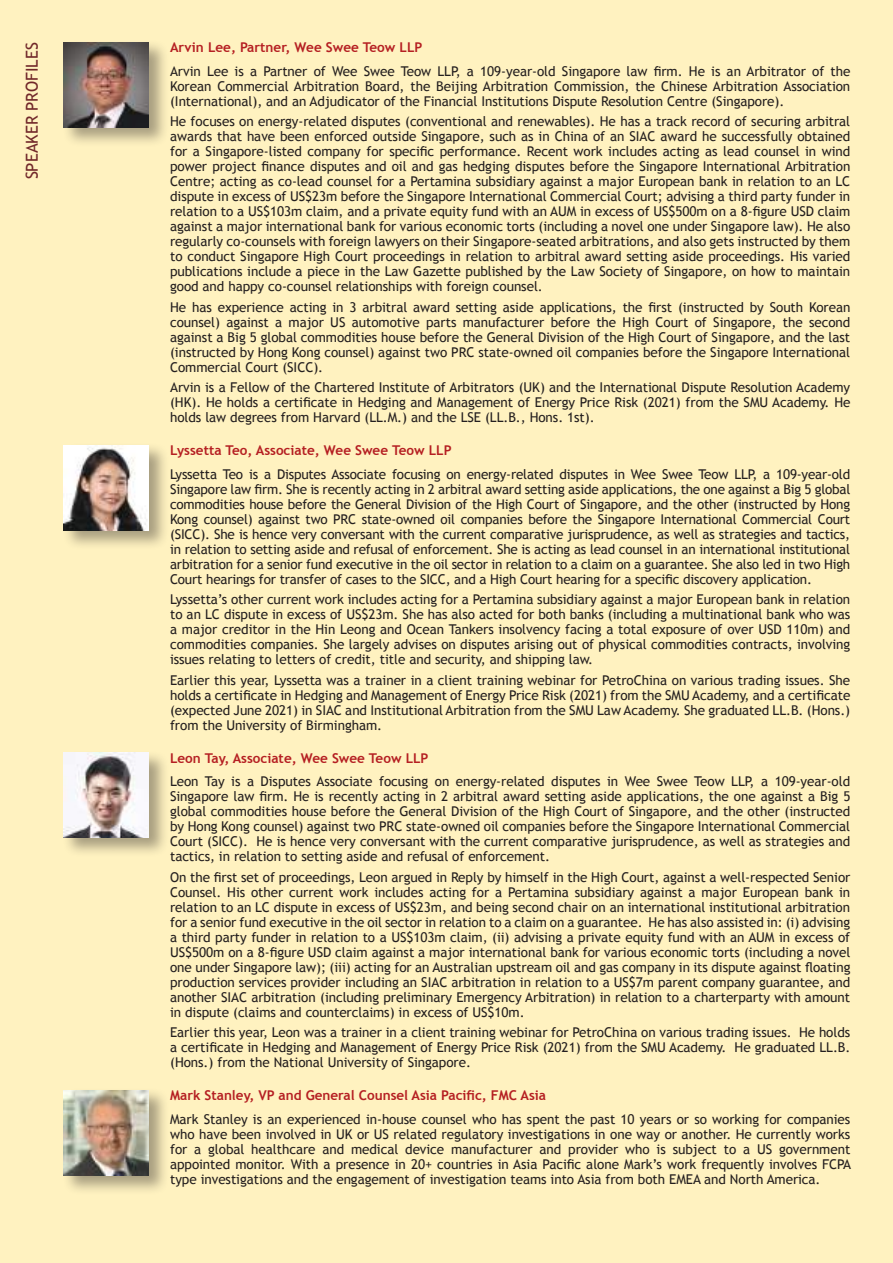
<style>
.page{position:relative;width:893px;height:1263px;background:#fff2c0}
.page>*{position:absolute;margin:0;border:0;box-sizing:border-box;transform-origin:0 0}
.t1{font:16.5px "Trebuchet MS";color:#71282a}
.t2{font:13.5px/15px "Trebuchet MS";letter-spacing:-.005em;color:#241f1f;text-align:justify}
.t3{font:700 13.5px "Trebuchet MS";color:#b51f22}
</style>
<div class="page">
<div style="left:62px;top:39px;width:107px;height:108px;background:#241f1f;opacity:.4"></div>
<img style="left:64px;top:43px;width:85px;height:85px">
<div style="left:62px;top:442px;width:107px;height:108px;background:#241f1f;opacity:.4"></div>
<img style="left:64px;top:445px;width:85px;height:85px">
<div style="left:62px;top:750px;width:107px;height:107px;background:#241f1f;opacity:.4"></div>
<img style="left:64px;top:753px;width:85px;height:85px">
<div style="left:62px;top:1087px;width:107px;height:108px;background:#241f1f;opacity:.4"></div>
<img style="left:64px;top:1090px;width:85px;height:85px">
<p class="t1" style="left:22px;top:179px;width:138px;rotate:-90deg">SPEAKER PROFILES</p>
<p class="t3" style="left:170px;top:39px;width:254px">Arvin Lee, Partner, Wee Swee Teow LLP</p>
<p class="t2" style="left:170px;top:64px;width:682px">Arvin Lee is a Partner of Wee Swee Teow LLP, a 109-year-old Singapore law firm. He is an Arbitrator of the Korean Commercial Arbitration Board, the Beijing Arbitration Commission, the Chinese Arbitration Association (International), and an Adjudicator of the Financial Institutions Dispute Resolution Centre (Singapore).</p>
<p class="t2" style="left:170px;top:114px;width:682px">He focuses on energy-related disputes (conventional and renewables). He has a track record of securing arbitral awards that have been enforced outside Singapore, such as in China of an SIAC award he successfully obtained for a Singapore-listed company for specific performance. Recent work includes acting as lead counsel in wind power project finance disputes and oil and gas hedging disputes before the Singapore International Arbitration Centre; acting as co-lead counsel for a Pertamina subsidiary against a major European bank in relation to an LC dispute in excess of US$23m before the Singapore International Commercial Court; advising a third party funder in relation to a US$103m claim, and a private equity fund with an AUM in excess of US$500m on a 8-figure USD claim against a major international bank for various economic torts (including a novel one under Singapore law). He also regularly co-counsels with foreign lawyers on their Singapore-seated arbitrations, and also gets instructed by them to conduct Singapore High Court proceedings in relation to arbitral award setting aside proceedings. His varied publications include a piece in the Law Gazette published by the Law Society of Singapore, on how to maintain good and happy co-counsel relationships with foreign counsel.</p>
<p class="t2" style="left:170px;top:300px;width:682px">He has experience acting in 3 arbitral award setting aside applications, the first (instructed by South Korean counsel) against a major US automotive parts manufacturer before the High Court of Singapore, the second against a Big 5 global commodities house before the General Division of the High Court of Singapore, and the last (instructed by Hong Kong counsel) against two PRC state-owned oil companies before the Singapore International Commercial Court (SICC).</p>
<p class="t2" style="left:170px;top:380px;width:682px">Arvin is a Fellow of the Chartered Institute of Arbitrators (UK) and the International Dispute Resolution Academy (HK). He holds a certificate in Hedging and Management of Energy Price Risk (2021) from the SMU Academy. He holds law degrees from Harvard (LL.M.) and the LSE (LL.B., Hons. 1st).</p>
<p class="t3" style="left:170px;top:442px;width:283px">Lyssetta Teo, Associate, Wee Swee Teow LLP</p>
<p class="t2" style="left:170px;top:467px;width:682px">Lyssetta Teo is a Disputes Associate focusing on energy-related disputes in Wee Swee Teow LLP, a 109-year-old Singapore law firm. She is recently acting in 2 arbitral award setting aside applications, the one against a Big 5 global commodities house before the General Division of the High Court of Singapore, and the other (instructed by Hong Kong counsel) against two PRC state-owned oil companies before the Singapore International Commercial Court (SICC). She is hence very conversant with the current comparative jurisprudence, as well as strategies and tactics, in relation to setting aside and refusal of enforcement. She is acting as lead counsel in an international institutional arbitration for a senior fund executive in the oil sector in relation to a claim on a guarantee. She also led in two High Court hearings for transfer of cases to the SICC, and a High Court hearing for a specific discovery application.</p>
<p class="t2" style="left:170px;top:592px;width:682px">Lyssetta’s other current work includes acting for a Pertamina subsidiary against a major European bank in relation to an LC dispute in excess of US$23m. She has also acted for both banks (including a multinational bank who was a major creditor in the Hin Leong and Ocean Tankers insolvency facing a total exposure of over USD 110m) and commodities companies. She largely advises on disputes arising out of physical commodities contracts, involving issues relating to letters of credit, title and security, and shipping law.</p>
<p class="t2" style="left:170px;top:673px;width:682px">Earlier this year, Lyssetta was a trainer in a client training webinar for PetroChina on various trading issues. She holds a certificate in Hedging and Management of Energy Price Risk (2021) from the SMU Academy, and a certificate (expected June 2021) in SIAC and Institutional Arbitration from the SMU Law Academy. She graduated LL.B. (Hons.) from the University of Birmingham.</p>
<p class="t3" style="left:170px;top:750px;width:260px">Leon Tay, Associate, Wee Swee Teow LLP</p>
<p class="t2" style="left:170px;top:774px;width:682px">Leon Tay is a Disputes Associate focusing on energy-related disputes in Wee Swee Teow LLP, a 109-year-old Singapore law firm. He is recently acting in 2 arbitral award setting aside applications, the one against a Big 5 global commodities house before the General Division of the High Court of Singapore, and the other (instructed by Hong Kong counsel) against two PRC state-owned oil companies before the Singapore International Commercial Court (SICC). He is hence very conversant with the current comparative jurisprudence, as well as strategies and tactics, in relation to setting aside and refusal of enforcement.</p>
<p class="t2" style="left:170px;top:870px;width:682px">On the first set of proceedings, Leon argued in Reply by himself in the High Court, against a well-respected Senior Counsel. His other current work includes acting for a Pertamina subsidiary against a major European bank in relation to an LC dispute in excess of US$23m, and being second chair on an international institutional arbitration for a senior fund executive in the oil sector in relation to a claim on a guarantee. He has also assisted in: (i) advising a third party funder in relation to a US$103m claim, (ii) advising a private equity fund with an AUM in excess of US$500m on a 8-figure USD claim against a major international bank for various economic torts (including a novel one under Singapore law); (iii) acting for an Australian upstream oil and gas company in its dispute against floating production services provider including an SIAC arbitration in relation to a US$7m parent company guarantee, and another SIAC arbitration (including preliminary Emergency Arbitration) in relation to a charterparty with amount in dispute (claims and counterclaims) in excess of US$10m.</p>
<p class="t2" style="left:170px;top:1025px;width:682px">Earlier this year, Leon was a trainer in a client training webinar for PetroChina on various trading issues. He holds a certificate in Hedging and Management of Energy Price Risk (2021) from the SMU Academy. He graduated LL.B. (Hons.) from the National University of Singapore.</p>
<p class="t3" style="left:170px;top:1087px;width:377px">Mark Stanley, VP and General Counsel Asia Pacific, FMC Asia</p>
<p class="t2" style="left:170px;top:1112px;width:683px">Mark Stanley is an experienced in-house counsel who has spent the past 10 years or so working for companies who have been involved in UK or US related regulatory investigations in one way or another. He currently works for a global healthcare and medical device manufacturer and provider who is subject to a US government appointed monitor. With a presence in 20+ countries in Asia Pacific alone Mark’s work frequently involves FCPA type investigations and the engagement of investigation teams into Asia from both EMEA and North America.</p>
</div>
